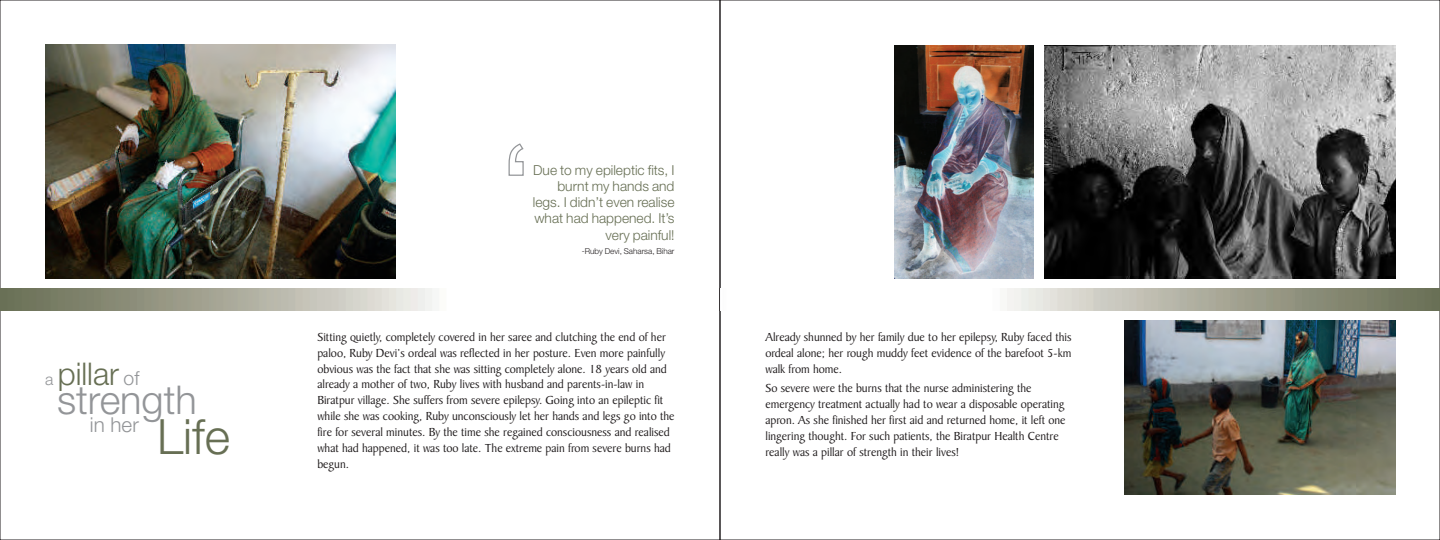
<style>
.page{position:relative;width:1440px;height:540px;background:#fff}
.page>*{position:absolute;margin:0;border:0;box-sizing:border-box;transform-origin:0 0}
.t1{font:300 48.75px "Helvetica Neue LT";color:#676f54}
.t2{font:300 39.75px "Helvetica Neue LT";color:#939598}
.t3{font:300 31.25px "Helvetica Neue LT";color:#676f54}
.t4{font:300 20.62px "Helvetica Neue LT";color:#939598}
.t5{font:300 13.75px/16.2px "Helvetica Neue LT";color:#676f54;text-align:right}
.t6{font:12.5px/15.9px "Baker Signet BT";color:#231f20}
.t7{font:300 8.12px "Helvetica Neue LT";color:#231f20}
.s1{font-size:16px;color:#939598}
.s2{font-size:19.38px;color:#939598}
</style>
<div class="page">
<img style="left:0;top:288px;width:1440px;height:23px">
<img style="left:1045px;top:45px;width:350px;height:234px">
<svg style="left:508px;top:143px;width:16px;height:33px"></svg>
<img style="left:45px;top:45px;width:350px;height:234px">
<img style="left:894px;top:45px;width:140px;height:234px">
<img style="left:1124px;top:320px;width:271px;height:175px">
<h3 class="t3" style="left:45px;top:360px;width:96px"><span class="s1">a</span> pillar <span class="s2">of</span></h3>
<h3 class="t4" style="left:90px;top:416px;width:50px">in her</h3>
<h1 class="t1" style="left:157px;top:415px;width:75px">Life</h1>
<h2 class="t2" style="left:57px;top:382px;width:141px">strength</h2>
<p class="t5" style="left:533px;top:163px;width:143px">Due to my epileptic fits, I burnt my hands and legs. I didn’t even realise what had happened. It’s very painful!</p>
<p class="t7" style="left:582px;top:247px;width:94px">-Ruby Devi, Saharsa, Bihar</p>
<p class="t6" style="left:317px;top:330px;width:359px">Sitting quietly, completely covered in her saree and clutching the end of her paloo, Ruby Devi’s ordeal was reflected in her posture. Even more painfully obvious was the fact that she was sitting completely alone. 18 years old and already a mother of two, Ruby lives with husband and parents-in-law in Biratpur village. She suffers from severe epilepsy. Going into an epileptic fit while she was cooking, Ruby unconsciously let her hands and legs go into the fire for several minutes. By the time she regained consciousness and realised what had happened, it was too late. The extreme pain from severe burns had begun.</p>
<p class="t6" style="left:765px;top:330px;width:308px;text-align:justify">Already shunned by her family due to her epilepsy, Ruby faced this ordeal alone; her rough muddy feet evidence of the barefoot 5-km walk from home.</p>
<p class="t6" style="left:765px;top:381px;width:302px">So severe were the burns that the nurse administering the emergency treatment actually had to wear a disposable operating apron. As she finished her first aid and returned home, it left one lingering thought. For such patients, the Biratpur Health Centre really was a pillar of strength in their lives!</p>
</div>
